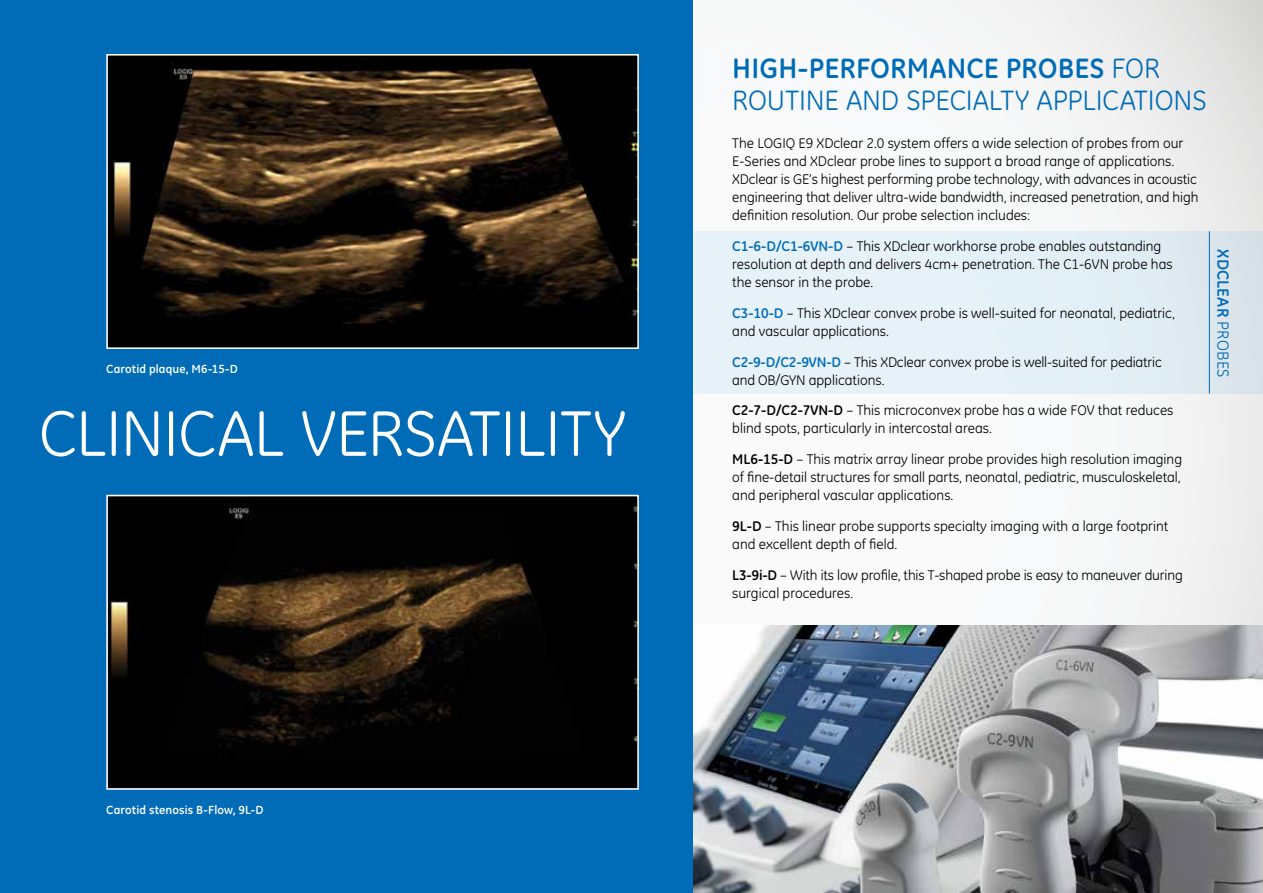
<style>
.page{position:relative;width:1263px;height:893px;background:#fff}
.page>*{position:absolute;margin:0;border:0;box-sizing:border-box;transform-origin:0 0}
.t1{font:65.4px "GE Inspira";letter-spacing:-.01em;color:#fff}
.t2{font:28.5px/32.2px "GE Inspira";letter-spacing:-.005em;color:#006cb7}
.t3{font:700 16.5px "GE Inspira";letter-spacing:.01em;color:#006cb7}
.t4{font:14.25px/18px "GE Inspira";color:#000}
.t5{font:700 12px "GE Inspira";letter-spacing:.01em;color:#fff}
.s1{font-weight:700}
.s2{font-weight:700;color:#006cb7}
.s3{font-weight:400}
</style>
<div class="page">
<div style="left:678px;top:1px;width:585px;height:891px;background:linear-gradient(to right,#fefeff,#ededed)"></div>
<img style="left:693px;top:625px;width:570px;height:268px">
<div style="left:0;top:0;width:693px;height:893px;background:#006cb7"></div>
<img style="left:110px;top:57px;width:526px;height:289px">
<div style="left:106px;top:54px;width:533px;height:295px;border:2px solid #fff"></div>
<img style="left:109px;top:498px;width:527px;height:289px">
<div style="left:106px;top:495px;width:533px;height:295px;border:2px solid #fff"></div>
<div style="left:693px;top:231px;width:570px;height:163px;background:linear-gradient(to right,#e9f4fb,#dde8ef)"></div>
<hr style="left:1209px;top:231px;width:1px;height:163px;background:#006cb7">
<p class="t5" style="left:106px;top:362px;width:133px">Carotid plaque, M6-15-D</p>
<h1 class="t1" style="left:39px;top:396px;width:589px">CLINICAL VERSATILITY</h1>
<p class="t5" style="left:106px;top:802px;width:159px">Carotid stenosis B-Flow, 9L-D</p>
<h2 class="t2" style="left:732px;top:52px;width:476px"><span class="s1">HIGH-PERFORMANCE PROBES</span> FOR<br>ROUTINE AND SPECIALTY APPLICATIONS</h2>
<p class="t4" style="left:732px;top:134px;width:468px">The LOGIQ E9 XDclear 2.0 system offers a wide selection of probes from our E-Series and XDclear probe lines to support a broad range of applications.<br>XDclear is GE’s highest performing probe technology, with advances in acoustic engineering that deliver ultra-wide bandwidth, increased penetration, and high definition resolution. Our probe selection includes:</p>
<p class="t4" style="left:732px;top:237px;width:442px"><span class="s2">C1-6-D/C1-6VN-D</span> – This XDclear workhorse probe enables outstanding resolution at depth and delivers 4cm+ penetration. The C1-6VN probe has the sensor in the probe.</p>
<p class="t4" style="left:732px;top:304px;width:444px"><span class="s2">C3-10-D</span> – This XDclear convex probe is well-suited for neonatal, pediatric, and vascular applications.</p>
<p class="t4" style="left:732px;top:353px;width:431px"><span class="s2">C2-9-D/C2-9VN-D</span> – This XDclear convex probe is well-suited for pediatric and OB/GYN applications.</p>
<p class="t4" style="left:732px;top:401px;width:443px"><span class="s1">C2-7-D/C2-7VN-D</span> – This microconvex probe has a wide FOV that reduces blind spots, particularly in intercostal areas.</p>
<p class="t4" style="left:732px;top:450px;width:451px;text-align:justify"><span class="s1">ML6-15-D</span> – This matrix array linear probe provides high resolution imaging of fine-detail structures for small parts, neonatal, pediatric, musculoskeletal, and peripheral vascular applications.</p>
<p class="t4" style="left:732px;top:517px;width:438px"><span class="s1">9L-D</span> – This linear probe supports specialty imaging with a large footprint and excellent depth of field.</p>
<p class="t4" style="left:732px;top:566px;width:452px"><span class="s1">L3-9i-D</span> – With its low profile, this T-shaped probe is easy to maneuver during surgical procedures.</p>
<p class="t3" style="left:1234px;top:249px;width:129px;rotate:90deg">XDCLEAR <span class="s3">PROBES</span></p>
</div>
